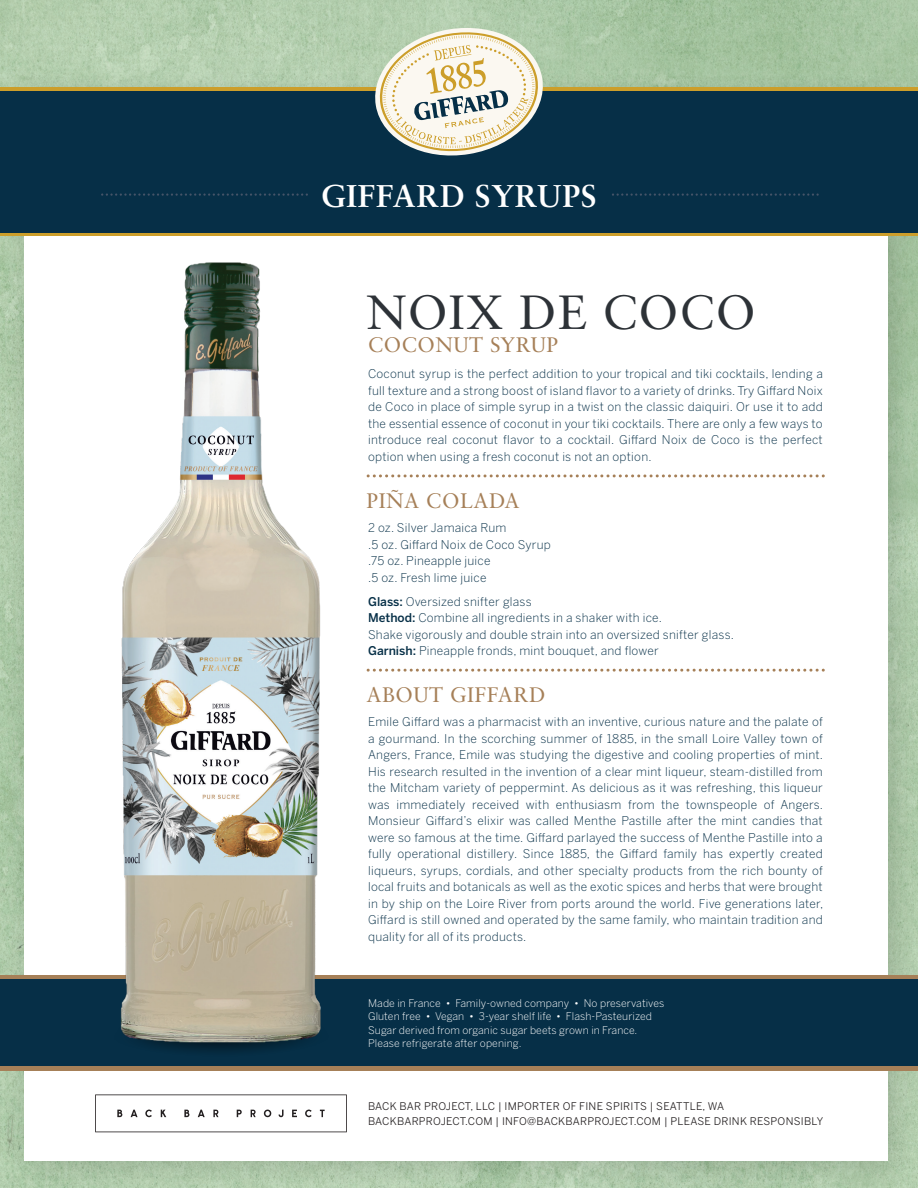
<style>
.page{position:relative;width:918px;height:1188px;background:#fff}
.page>*{position:absolute;margin:0;border:0;box-sizing:border-box;transform-origin:0 0}
.t1{font:48px "Sabon LT Std";letter-spacing:.025em;color:#2d3237}
.t2{font:700 31.5px "Sabon LT Std";letter-spacing:.025em;color:#fff}
.t3{font:21px "Sabon LT Std";letter-spacing:.025em;color:#a68058}
.t4{font:300 12px/16.5px "Benton Sans";letter-spacing:.02em;color:#062f47;text-align:justify}
.t5{font:300 10.5px/13.5px "Benton Sans";letter-spacing:.01em;color:#fff}
.t6{font:10.5px/15px "Benton Sans";letter-spacing:.025em;color:#231f20}
.s1{font-weight:500}
</style>
<div class="page">
<img style="left:0;top:0;width:918px;height:57px">
<img style="left:0;top:57px;width:918px;height:1131px">
<div style="left:24px;top:93px;width:864px;height:1068px;background:#fff"></div>
<div style="left:0;top:975px;width:918px;height:95px;background:#a68058"></div>
<div style="left:0;top:979px;width:918px;height:87px;background:#062f47"></div>
<svg style="left:95px;top:1094px;width:252px;height:38px"></svg>
<svg style="left:368px;top:474px;width:457px;height:3px"></svg>
<svg style="left:368px;top:669px;width:457px;height:3px"></svg>
<img style="left:121px;top:262px;width:200px;height:789px">
<div style="left:0;top:87px;width:918px;height:149px;background:linear-gradient(to right,#cc9e2a,#cc9e2a)"></div>
<div style="left:0;top:91px;width:918px;height:141px;background:#062f47"></div>
<svg style="left:102px;top:193px;width:205px;height:3px"></svg>
<svg style="left:613px;top:193px;width:205px;height:3px"></svg>
<svg style="left:370px;top:22px;width:178px;height:134px"></svg>
<h2 class="t2" style="left:321px;top:176px;width:277px">GIFFARD SYRUPS</h2>
<h1 class="t1" style="left:367px;top:284px;width:391px">NOIX DE COCO</h1>
<h3 class="t3" style="left:368px;top:332px;width:192px">COCONUT SYRUP</h3>
<p class="t4" style="left:368px;top:365px;width:456px">Coconut syrup is the perfect addition to your tropical and tiki cocktails, lending a full texture and a strong boost of island flavor to a variety of drinks. Try Giffard Noix de Coco in place of simple syrup in a twist on the classic daiquiri. Or use it to add the essential essence of coconut in your tiki cocktails. There are only a few ways to introduce real coconut flavor to a cocktail. Giffard Noix de Coco is the perfect option when using a fresh coconut is not an option.</p>
<h3 class="t3" style="left:367px;top:488px;width:155px">PIÑA COLADA</h3>
<p class="t4" style="left:368px;top:519px;width:184px;text-align:left">2 oz. Silver Jamaica Rum<br>.5 oz. Giffard Noix de Coco Syrup .75 oz. Pineapple juice<br>.5 oz. Fresh lime juice</p>
<p class="t4" style="left:368px;top:593px;width:367px;text-align:left"><span class="s1">Glass:</span> Oversized snifter glass<br><span class="s1">Method:</span> Combine all ingredients in a shaker with ice.<br>Shake vigorously and double strain into an oversized snifter glass.<br><span class="s1">Garnish:</span> Pineapple fronds, mint bouquet, and flower</p>
<h3 class="t3" style="left:367px;top:683px;width:180px">ABOUT GIFFARD</h3>
<p class="t4" style="left:368px;top:714px;width:457px">Emile Giffard was a pharmacist with an inventive, curious nature and the palate of a gourmand. In the scorching summer of 1885, in the small Loire Valley town of Angers, France, Emile was studying the digestive and cooling properties of mint.<br>His research resulted in the invention of a clear mint liqueur, steam-distilled from the Mitcham variety of peppermint. As delicious as it was refreshing, this liqueur was immediately received with enthusiasm from the townspeople of Angers.<br>Monsieur Giffard’s elixir was called Menthe Pastille after the mint candies that were so famous at the time. Giffard parlayed the success of Menthe Pastille into a fully operational distillery. Since 1885, the Giffard family has expertly created liqueurs, syrups, cordials, and other specialty products from the rich bounty of local fruits and botanicals as well as the exotic spices and herbs that were brought in by ship on the Loire River from ports around the world. Five generations later, Giffard is still owned and operated by the same family, who maintain tradition and quality for all of its products.</p>
<p class="t5" style="left:368px;top:996px;width:298px">Made in France • Family-owned company • No preservatives Gluten free • Vegan • 3-year shelf life • Flash-Pasteurized Sugar derived from organic sugar beets grown in France.<br>Please refrigerate after opening.</p>
<p class="t6" style="left:368px;top:1098px;width:457px">BACK BAR PROJECT, LLC | IMPORTER OF FINE SPIRITS | SEATTLE, WA<br>BACKBARPROJECT.COM | INFO@BACKBARPROJECT.COM | PLEASE DRINK RESPONSIBLY</p>
</div>
